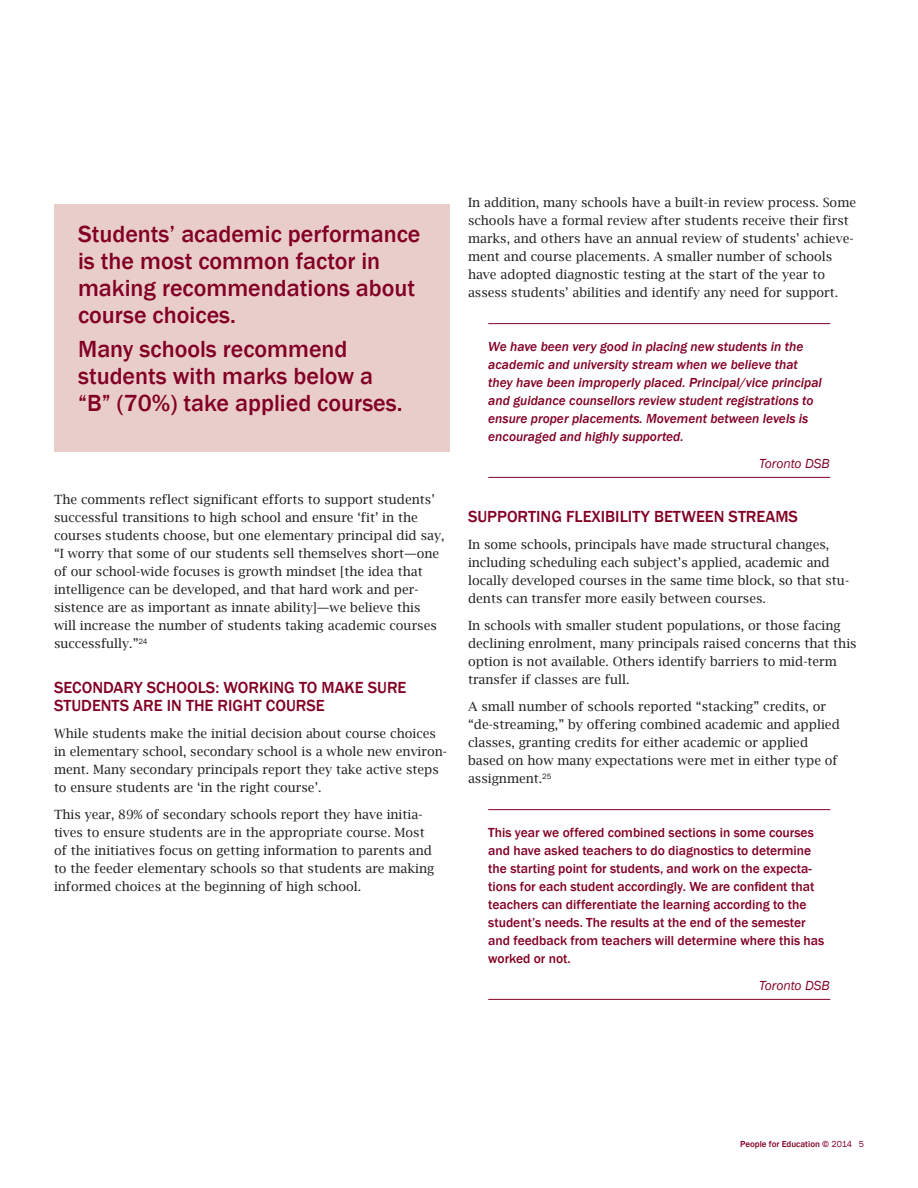
<style>
.page{position:relative;width:918px;height:1188px;background:#fff}
.page>*{position:absolute;margin:0;border:0;box-sizing:border-box;transform-origin:0 0}
.t1{font:500 24px/27px "Franklin Gothic";color:#820024}
.t2{font:500 16.5px/18px "Franklin Gothic";color:#820024}
.t3{font:500 13.5px/18px "Franklin Gothic";color:#820024}
.t4{font:italic 500 13.5px/18px "Franklin Gothic";color:#820024}
.t5{font:italic 13.5px "Franklin Gothic";color:#820024}
.t6{font:12.75px/18px "Lucida Bright";color:#231f20}
.t7{font:500 9px "Franklin Gothic";color:#820024}
.s1{font-weight:400}
</style>
<div class="page">
<hr style="left:488px;top:323px;width:342px;height:1px;background:#820024">
<hr style="left:488px;top:477px;width:342px;height:1px;background:#820024">
<hr style="left:488px;top:809px;width:342px;height:1px;background:#820024">
<hr style="left:488px;top:999px;width:342px;height:1px;background:#820024">
<div style="left:54px;top:204px;width:396px;height:247px;background:#e9cdca"></div>
<h1 class="t1" style="left:78px;top:221px;width:344px">Students’ academic performance is the most common factor in making recommendations about course choices.</h1>
<h1 class="t1" style="left:78px;top:335px;width:326px">Many schools recommend students with marks below a “B” (70%) take applied courses.</h1>
<p class="t6" style="left:54px;top:490px;width:392px">The comments reflect significant efforts to support students’ successful transitions to high school and ensure ‘fit’ in the courses students choose, but one elementary principal did say, “I worry that some of our students sell themselves short—one of our school-wide focuses is growth mindset [the idea that intelligence can be developed, and that hard work and per&shy;sistence are as important as innate ability]—we believe this will increase the number of students taking academic courses successfully.”<sup>24</sup></p>
<p class="t2" style="left:54px;top:679px;width:354px">Secondary schools: working to make sure students are in the right course</p>
<p class="t6" style="left:54px;top:724px;width:395px">While students make the initial decision about course choices in elementary school, secondary school is a whole new environ&shy;ment. Many secondary principals report they take active steps to ensure students are ‘in the right course’.</p>
<p class="t6" style="left:54px;top:805px;width:382px">This year, 89% of secondary schools report they have initia&shy;tives to ensure students are in the appropriate course. Most of the initiatives focus on getting information to parents and to the feeder elementary schools so that students are making informed choices at the beginning of high school.</p>
<p class="t6" style="left:468px;top:193px;width:390px">In addition, many schools have a built-in review process. Some schools have a formal review after students receive their first marks, and others have an annual review of students’ achieve&shy;ment and course placements. A smaller number of schools have adopted diagnostic testing at the start of the year to assess students’ abilities and identify any need for support.</p>
<p class="t4" style="left:488px;top:338px;width:335px">We have been very good in placing new students in the academic and university stream when we believe that they have been improperly placed. Principal/vice principal and guidance counsellors review student registrations to ensure proper placements. Movement between levels is encouraged and highly supported.</p>
<p class="t5" style="left:759px;top:455px;width:72px">Toronto DSB</p>
<p class="t2" style="left:468px;top:508px;width:332px">Supporting flexibility between streams</p>
<p class="t6" style="left:468px;top:535px;width:383px">In some schools, principals have made structural changes, including scheduling each subject’s applied, academic and locally developed courses in the same time block, so that stu&shy;dents can transfer more easily between courses.</p>
<p class="t6" style="left:468px;top:616px;width:390px">In schools with smaller student populations, or those facing declining enrolment, many principals raised concerns that this option is not available. Others identify barriers to mid-term transfer if classes are full.</p>
<p class="t6" style="left:468px;top:697px;width:373px">A small number of schools reported “stacking” credits, or “de-streaming,” by offering combined academic and applied classes, granting credits for either academic or applied based on how many expectations were met in either type of assignment.<sup>25</sup></p>
<p class="t3" style="left:488px;top:824px;width:338px">This year we offered combined sections in some courses and have asked teachers to do diagnostics to determine the starting point for students, and work on the expecta&shy;tions for each student accordingly. We are confident that teachers can differentiate the learning according to the student’s needs. The results at the end of the semester and feedback from teachers will determine where this has worked or not.</p>
<p class="t5" style="left:759px;top:977px;width:72px">Toronto DSB</p>
<p class="t7" style="left:740px;top:1138px;width:125px">People for Education © <span class="s1">2014 5</span></p>
</div>
